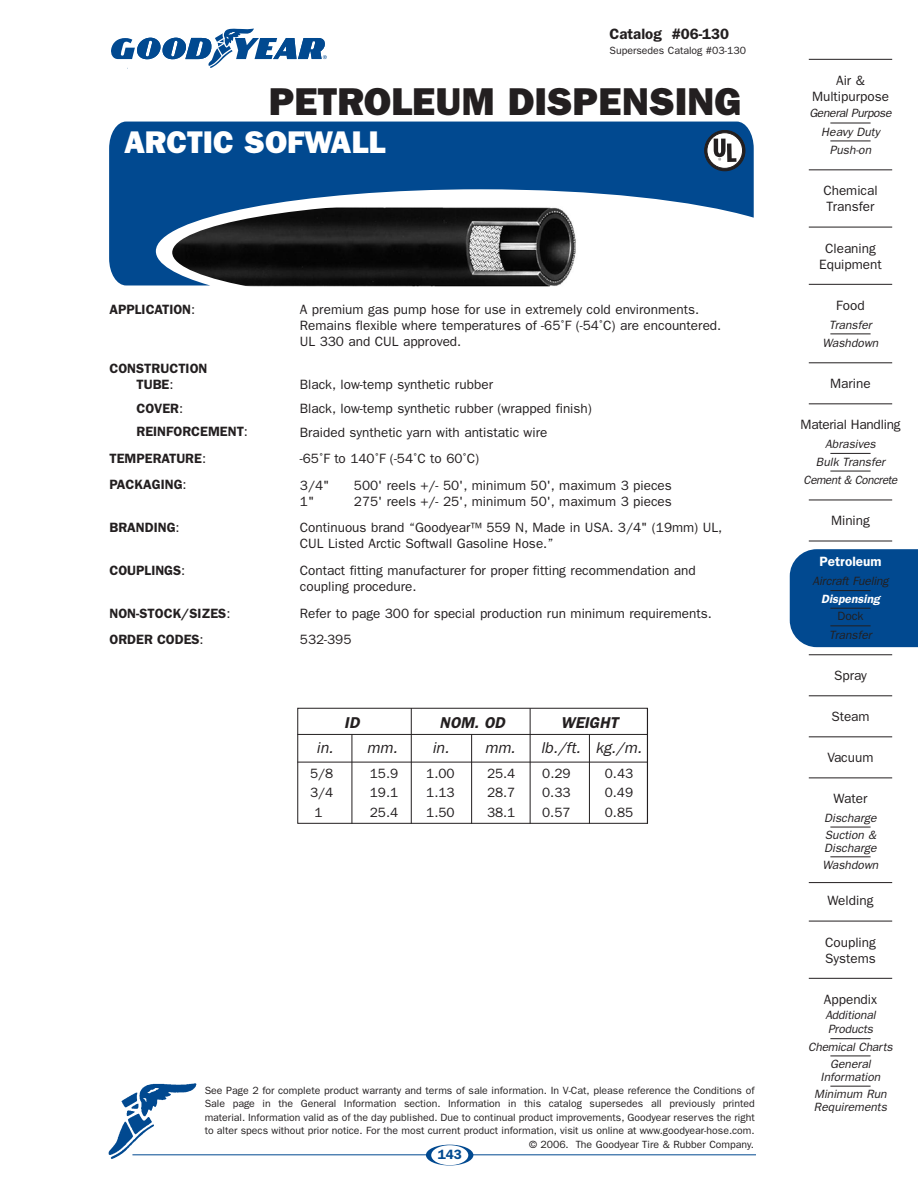
<style>
.page{position:relative;width:918px;height:1188px;background:#fff}
.page>*{position:absolute;margin:0;border:0;box-sizing:border-box;transform-origin:0 0}
.t1{font:800 39px "Franklin Gothic";color:#231f20}
.t2{font:800 31.5px "Franklin Gothic";color:#fff}
.t3{font:italic 15.75px "Franklin Gothic";color:#231f20}
.t4{font:italic 600 15.75px "Franklin Gothic";color:#231f20}
.t5{font:600 15px "Franklin Gothic";color:#231f20}
.t6{font:13.5px/16.2px "Franklin Gothic";color:#231f20}
.t7{font:600 13.5px/26.5px "Franklin Gothic";color:#231f20}
.t8{font:13.5px "Franklin Gothic";letter-spacing:-.02em;color:#231f20}
.t9{font:600 13.5px "Franklin Gothic";color:#fff}
.t10{font:600 13.5px "Franklin Gothic";color:#014990}
.t11{font:italic 12px/16.8px "Franklin Gothic";color:#231f20;text-align:center}
.t12{font:italic 12px/18.6px "Franklin Gothic";letter-spacing:-.03em;color:#231f20;text-align:center}
.t13{font:italic 12px/16.8px "Franklin Gothic";letter-spacing:-.02em;color:#231f20;text-align:center}
.t14{font:italic 600 12px "Franklin Gothic";color:#fff}
.t15{font:12px "Franklin Gothic";color:#231f20}
.t16{font:10.5px/13.5px "Franklin Gothic";color:#231f20;text-align:right}
.s1{font-weight:400}
</style>
<div class="page">
<div style="left:790px;top:549px;width:128px;height:98px;background:#014990"></div>
<img style="left:108px;top:1083px;width:89px;height:76px">
<svg style="left:111px;top:29px;width:216px;height:39px"></svg>
<svg style="left:426px;top:1145px;width:47px;height:20px"></svg>
<hr style="left:132px;top:1154px;width:624px;height:1px;background:#014990">
<hr style="left:809px;top:59px;width:83px;height:1px;background:#231f20">
<hr style="left:830px;top:123px;width:41px;height:1px;background:#231f20">
<hr style="left:830px;top:141px;width:41px;height:1px;background:#231f20">
<hr style="left:809px;top:169px;width:83px;height:1px;background:#231f20">
<hr style="left:809px;top:227px;width:83px;height:1px;background:#231f20">
<hr style="left:809px;top:284px;width:83px;height:1px;background:#231f20">
<hr style="left:830px;top:334px;width:41px;height:1px;background:#231f20">
<hr style="left:809px;top:362px;width:83px;height:1px;background:#231f20">
<hr style="left:809px;top:403px;width:83px;height:1px;background:#231f20">
<hr style="left:830px;top:453px;width:41px;height:1px;background:#231f20">
<hr style="left:830px;top:471px;width:41px;height:1px;background:#231f20">
<hr style="left:809px;top:500px;width:83px;height:1px;background:#231f20">
<hr style="left:809px;top:541px;width:83px;height:1px;background:#231f20">
<hr style="left:830px;top:590px;width:41px;height:1px;background:#231f20">
<hr style="left:830px;top:608px;width:41px;height:1px;background:#231f20">
<hr style="left:830px;top:626px;width:41px;height:1px;background:#231f20">
<hr style="left:809px;top:654px;width:83px;height:1px;background:#231f20">
<hr style="left:809px;top:695px;width:83px;height:1px;background:#231f20">
<hr style="left:809px;top:736px;width:83px;height:1px;background:#231f20">
<hr style="left:809px;top:778px;width:83px;height:1px;background:#231f20">
<hr style="left:830px;top:827px;width:41px;height:1px;background:#231f20">
<hr style="left:830px;top:857px;width:41px;height:1px;background:#231f20">
<hr style="left:809px;top:882px;width:83px;height:1px;background:#231f20">
<hr style="left:809px;top:921px;width:83px;height:1px;background:#231f20">
<hr style="left:809px;top:978px;width:83px;height:1px;background:#231f20">
<hr style="left:830px;top:1038px;width:41px;height:1px;background:#231f20">
<hr style="left:830px;top:1056px;width:41px;height:1px;background:#231f20">
<hr style="left:830px;top:1086px;width:41px;height:1px;background:#231f20">
<div style="left:431px;top:1145px;width:37px;height:20px;background:#fff;border-radius:50%"></div>
<svg style="left:109px;top:122px;width:645px;height:163px;fill:#014990"></svg>
<img style="left:172px;top:203px;width:406px;height:84px">
<svg style="left:704px;top:130px;width:41px;height:41px"></svg>
<div style="left:297px;top:708px;width:351px;height:116px;border:1px solid #231f20"></div>
<hr style="left:297px;top:734px;width:351px;height:1px;background:#231f20">
<hr style="left:411px;top:708px;width:1px;height:116px;background:#231f20">
<hr style="left:530px;top:708px;width:1px;height:116px;background:#231f20">
<hr style="left:647px;top:708px;width:1px;height:116px;background:#231f20">
<hr style="left:352px;top:734px;width:1px;height:90px;background:#231f20">
<hr style="left:471px;top:734px;width:1px;height:90px;background:#231f20">
<hr style="left:589px;top:734px;width:1px;height:90px;background:#231f20">
<hr style="left:297px;top:762px;width:351px;height:1px;background:#231f20">
<p class="t5" style="left:610px;top:25px;width:121px">Catalog #06-130</p>
<p class="t16" style="left:610px;top:43px;width:138px">Supersedes Catalog #03-130</p>
<h1 class="t1" style="left:269px;top:78px;width:474px">PETROLEUM DISPENSING</h1>
<h2 class="t2" style="left:124px;top:124px;width:263px">ARCTIC SOFWALL</h2>
<p class="t7" style="left:110px;top:296px;width:87px">APPLICATION<span class="s1">:</span></p>
<p class="t7" style="left:110px;top:360px;width:100px;line-height:16.2px;text-align:center">CONSTRUCTION<br>TUBE<span class="s1">:</span></p>
<p class="t7" style="left:136px;top:396px;width:113px;line-height:23.5px">COVER<span class="s1">:<br></span>REINFORCEMENT<span class="s1">:</span></p>
<p class="t7" style="left:110px;top:445px;width:98px">TEMPERATURE<span class="s1">:<br></span>PACKAGING<span class="s1">:</span></p>
<p class="t7" style="left:110px;top:514px;width:72px">BRANDING<span class="s1">:</span></p>
<p class="t7" style="left:110px;top:557px;width:77px">COUPLINGS<span class="s1">:</span></p>
<p class="t7" style="left:110px;top:600px;width:122px">NON-STOCK/SIZES<span class="s1">:<br></span>ORDER CODES<span class="s1">:</span></p>
<p class="t6" style="left:300px;top:301px;width:423px">A premium gas pump hose for use in extremely cold environments.<br>Remains flexible where temperatures of -65˚F (-54˚C) are encountered.<br>UL 330 and CUL approved.</p>
<p class="t6" style="left:300px;top:373px;width:293px;line-height:23.7px">Black, low-temp synthetic rubber<br>Black, low-temp synthetic rubber (wrapped finish)<br>Braided synthetic yarn with antistatic wire</p>
<p class="t6" style="left:300px;top:445px;width:181px;line-height:26.4px">-65˚F to 140˚F (-54˚C to 60˚C)<br>3/4"</p>
<p class="t6" style="left:354px;top:477px;width:319px">500' reels +/- 50', minimum 50', maximum 3 pieces</p>
<p class="t6" style="left:300px;top:488px;width:424px;line-height:26.4px;text-align:center">275' reels +/- 25', minimum 50', maximum 3 pieces<br>Continuous brand “Goodyear™ 559 N, Made in USA. 3/4" (19mm) UL,</p>
<p class="t6" style="left:300px;top:531px;width:397px;line-height:26.4px">CUL Listed Arctic Softwall Gasoline Hose.”<br>Contact fitting manufacturer for proper fitting recommendation and</p>
<p class="t6" style="left:300px;top:573px;width:413px;line-height:26.4px">coupling procedure.<br>Refer to page 300 for special production run minimum requirements.<br>532-395</p>
<p class="t6" style="left:300px;top:493px;width:16px">1"</p>
<p class="t4" style="left:344px;top:713px;width:17px">ID</p>
<p class="t4" style="left:440px;top:713px;width:67px">NOM. OD</p>
<p class="t4" style="left:561px;top:713px;width:59px">WEIGHT</p>
<p class="t3" style="left:316px;top:739px;width:83px">in. mm.</p>
<p class="t3" style="left:432px;top:739px;width:85px">in. mm.</p>
<p class="t3" style="left:541px;top:739px;width:103px">lb./ft. kg./m.</p>
<p class="t6" style="left:310px;top:765px;width:25px">5/8</p>
<p class="t6" style="left:370px;top:765px;width:30px">15.9</p>
<p class="t6" style="left:426px;top:765px;width:30px">1.00</p>
<p class="t6" style="left:487px;top:765px;width:30px">25.4</p>
<p class="t6" style="left:542px;top:765px;width:30px">0.29</p>
<p class="t6" style="left:605px;top:765px;width:30px">0.43</p>
<p class="t6" style="left:310px;top:784px;width:25px">3/4</p>
<p class="t6" style="left:370px;top:784px;width:30px">19.1</p>
<p class="t6" style="left:426px;top:784px;width:30px">1.13</p>
<p class="t6" style="left:487px;top:784px;width:30px">28.7</p>
<p class="t6" style="left:542px;top:784px;width:30px">0.33</p>
<p class="t6" style="left:605px;top:784px;width:30px">0.49</p>
<p class="t6" style="left:315px;top:804px;width:10px">1</p>
<p class="t6" style="left:370px;top:804px;width:30px">25.4</p>
<p class="t6" style="left:426px;top:804px;width:30px">1.50</p>
<p class="t6" style="left:487px;top:804px;width:30px">38.1</p>
<p class="t6" style="left:542px;top:804px;width:30px">0.57</p>
<p class="t6" style="left:605px;top:804px;width:30px">0.85</p>
<p class="t16" style="left:205px;top:1083px;width:552px">See Page 2 for complete product warranty and terms of sale information. In V-Cat, please reference the Conditions of Sale page in the General Information section. Information in this catalog supersedes all previously printed material. Information valid as of the day published. Due to continual product improvements, Goodyear reserves the right to alter specs without prior notice. For the most current product information, visit us online at www.goodyear-hose.com. © 2006. The Goodyear Tire &amp; Rubber Company.</p>
<p class="t10" style="left:438px;top:1147px;width:26px">143</p>
<p class="t6" style="left:812px;top:72px;width:78px;text-align:center">Air &amp;<br>Multipurpose</p>
<p class="t12" style="left:809px;top:104px;width:84px">General Purpose<br>Heavy Duty<br>Push-on</p>
<p class="t6" style="left:823px;top:183px;width:56px">Chemical<br>Transfer</p>
<p class="t6" style="left:819px;top:240px;width:64px;text-align:center">Cleaning<br>Equipment</p>
<p class="t6" style="left:836px;top:297px;width:30px">Food</p>
<p class="t11" style="left:823px;top:315px;width:57px;line-height:18.6px">Transfer<br>Washdown</p>
<p class="t6" style="left:830px;top:375px;width:42px">Marine</p>
<p class="t8" style="left:801px;top:417px;width:101px">Material Handling</p>
<p class="t11" style="left:804px;top:435px;width:95px;line-height:18.1px">Abrasives<br>Bulk Transfer<br>Cement &amp; Concrete</p>
<p class="t6" style="left:831px;top:513px;width:40px">Mining</p>
<p class="t9" style="left:820px;top:554px;width:64px">Petroleum</p>
<p class="t11" style="left:813px;top:573px;width:77px">Aircraft Fueling</p>
<p class="t14" style="left:821px;top:592px;width:60px">Dispensing</p>
<p class="t15" style="left:837px;top:609px;width:28px">Dock</p>
<p class="t11" style="left:829px;top:627px;width:44px">Transfer</p>
<p class="t6" style="left:834px;top:667px;width:34px">Spray</p>
<p class="t6" style="left:831px;top:708px;width:40px">Steam</p>
<p class="t6" style="left:828px;top:750px;width:47px">Vacuum</p>
<p class="t6" style="left:834px;top:791px;width:35px">Water</p>
<p class="t11" style="left:824px;top:810px;width:54px;text-align:left">Discharge<br>Suction &amp;</p>
<p class="t11" style="left:823px;top:840px;width:57px;text-align:left">Discharge<br>Washdown</p>
<p class="t6" style="left:828px;top:893px;width:47px">Welding</p>
<p class="t6" style="left:825px;top:934px;width:52px">Coupling<br>Systems</p>
<p class="t6" style="left:824px;top:991px;width:55px">Appendix</p>
<p class="t11" style="left:825px;top:1008px;width:52px;line-height:14.4px;text-align:left">Additional<br>Products</p>
<p class="t13" style="left:808px;top:1038px;width:86px">Chemical Charts<br>General</p>
<p class="t11" style="left:814px;top:1069px;width:74px">Information<br>Minimum Run</p>
<p class="t11" style="left:814px;top:1099px;width:75px">Requirements</p>
</div>
